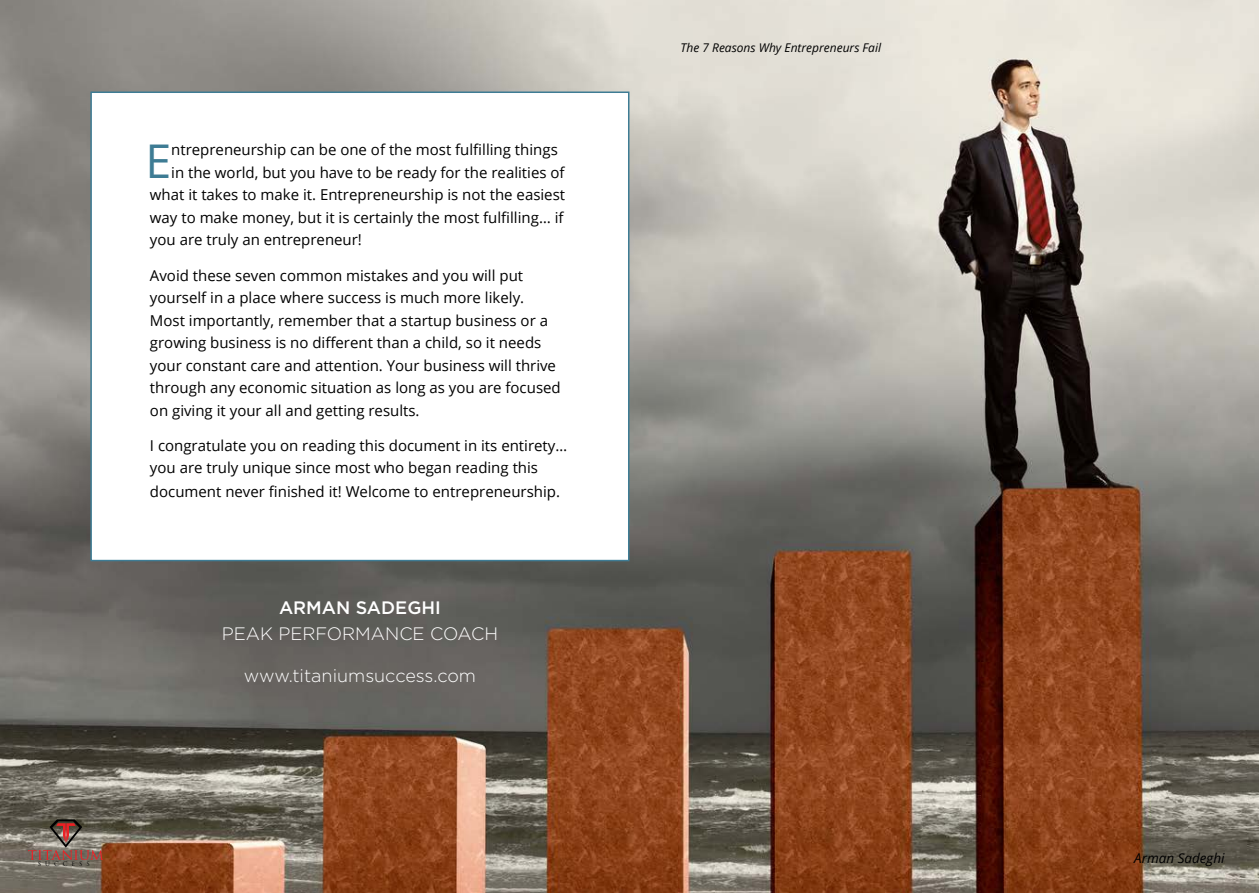
<style>
.page{position:relative;width:1259px;height:893px;background:#fff}
.page>*{position:absolute;margin:0;border:0;box-sizing:border-box;transform-origin:0 0}
.t1{font:46.5px "Open Sans";color:#3e7c94}
.t2{font:300 18px "Gotham";color:#fff}
.t3{font:500 18px "Gotham";color:#fff}
.t4{font:15px/22.5px "Open Sans";color:#000}
.t5{font:italic 13.5px "Open Sans";color:#000}
.t6{font:italic 12px "Open Sans";color:#000}
.t7{font:6px "Trajan Pro";letter-spacing:.66em;color:#000}
</style>
<div class="page">
<img style="left:0;top:0;width:1259px;height:893px">
<div style="left:90px;top:92px;width:539px;height:469px;background:#fff;border:2px solid #3e7c94"></div>
<svg style="left:28px;top:819px;width:76px;height:41px"></svg>
<h1 class="t1" style="left:145px;top:129px;width:27px">E</h1>
<p class="t4" style="left:171px;top:138px;width:388px">ntrepreneurship can be one of the most fulfilling things</p>
<p class="t4" style="left:171px;top:161px;width:395px">in the world, but you have to be ready for the realities of</p>
<p class="t4" style="left:150px;top:183px;width:417px">what it takes to make it. Entrepreneurship is not the easiest</p>
<p class="t4" style="left:150px;top:206px;width:415px">way to make money, but it is certainly the most fulfilling… if</p>
<p class="t4" style="left:150px;top:228px;width:213px">you are truly an entrepreneur!</p>
<p class="t4" style="left:150px;top:263px;width:412px">Avoid these seven common mistakes and you will put yourself in a place where success is much more likely.<br>Most importantly, remember that a startup business or a growing business is no different than a child, so it needs your constant care and attention. Your business will thrive through any economic situation as long as you are focused on giving it your all and getting results.</p>
<p class="t4" style="left:150px;top:434px;width:419px">I congratulate you on reading this document in its entirety… you are truly unique since most who began reading this</p>
<p class="t4" style="left:150px;top:480px;width:412px">document never finished it! Welcome to entrepreneurship.</p>
<p class="t3" style="left:279px;top:596px;width:163px">ARMAN SADEGHI</p>
<p class="t2" style="left:222px;top:622px;width:278px">PEAK PERFORMANCE COACH</p>
<p class="t2" style="left:244px;top:664px;width:234px">www.titaniumsuccess.com</p>
<p class="t6" style="left:680px;top:39px;width:202px">The 7 Reasons Why Entrepreneurs Fail</p>
<p class="t7" style="left:38px;top:860px;width:53px">SUCCESS</p>
<p class="t5" style="left:1134px;top:848px;width:92px">Arman Sadeghi</p>
</div>
